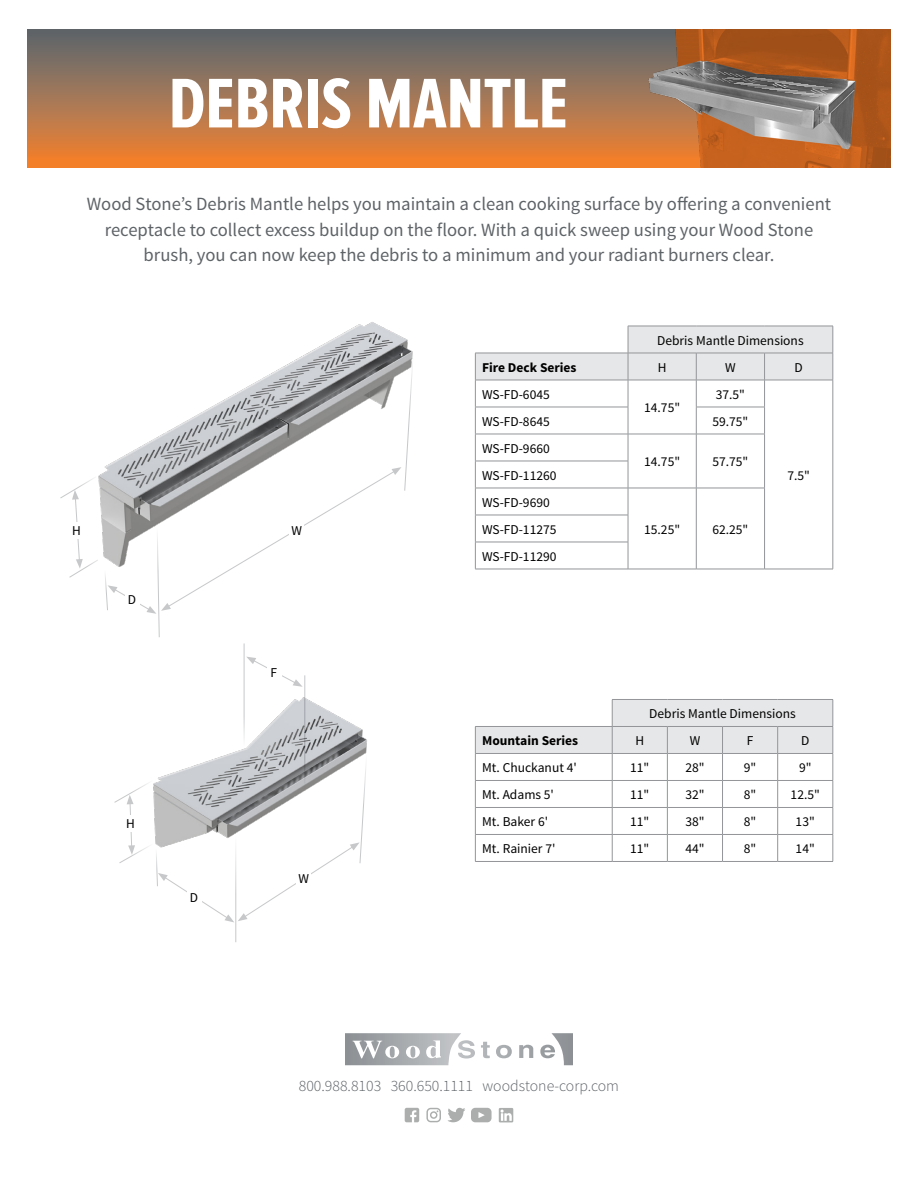
<style>
.page{position:relative;width:918px;height:1188px;background:#fff}
.page>*{position:absolute;margin:0;border:0;box-sizing:border-box;transform-origin:0 0}
.t1{font:700 72.9px "Proxima Nova Ex Cn";letter-spacing:-.01em;color:#fff;scale:1.08 1}
.t2{font:18.6px/25.5px "Source Sans Pro";color:#5e6367;text-align:center}
.t3{font:300 15.75px "Source Sans Pro";color:#5e6367}
.t4{font:13.5px/27px "Source Sans Pro";color:#000}
.t5{font:700 13.5px "Source Sans Pro";color:#000}
</style>
<div class="page">
<img style="left:310px;top:322px;width:165px;height:247px">
<hr style="left:765px;top:569px;width:68px;height:1px;background:#939598">
<hr style="left:628px;top:569px;width:68px;height:1px;background:#939598">
<hr style="left:696px;top:569px;width:69px;height:1px;background:#939598">
<hr style="left:475px;top:569px;width:153px;height:1px;background:#939598">
<svg style="left:475px;top:326px;width:359px;height:243px"></svg>
<hr style="left:628px;top:353px;width:68px;height:1px;background:#939598">
<hr style="left:696px;top:353px;width:69px;height:1px;background:#939598">
<hr style="left:765px;top:353px;width:68px;height:1px;background:#939598">
<hr style="left:667px;top:861px;width:56px;height:1px;background:#939598">
<hr style="left:723px;top:861px;width:55px;height:1px;background:#939598">
<hr style="left:778px;top:861px;width:55px;height:1px;background:#939598">
<hr style="left:475px;top:861px;width:137px;height:1px;background:#939598">
<hr style="left:612px;top:861px;width:55px;height:1px;background:#939598">
<svg style="left:475px;top:699px;width:359px;height:162px"></svg>
<hr style="left:235px;top:829px;width:1px;height:113px;background:#c7c8ca">
<svg style="left:247px;top:657px;width:56px;height:30px"></svg>
<svg style="left:60px;top:352px;width:354px;height:286px"></svg>
<div style="left:69px;top:522px;width:15px;height:16px;background:#fff"></div>
<div style="left:125px;top:591px;width:14px;height:17px;background:#fff"></div>
<div style="left:267px;top:664px;width:14px;height:16px;background:#fff"></div>
<div style="left:290px;top:522px;width:14px;height:16px;background:#fff"></div>
<svg style="left:426px;top:1108px;width:15px;height:14px"></svg>
<svg style="left:405px;top:1108px;width:14px;height:14px"></svg>
<svg style="left:471px;top:1108px;width:21px;height:14px"></svg>
<svg style="left:448px;top:1108px;width:17px;height:14px"></svg>
<svg style="left:499px;top:1108px;width:14px;height:14px"></svg>
<div style="left:27px;top:30px;width:864px;height:138px;background:linear-gradient(to bottom,#586873,#f68330)"></div>
<img style="left:615px;top:30px;width:276px;height:138px">
<hr style="left:244px;top:644px;width:1px;height:102px;background:#c7c8ca">
<hr style="left:304px;top:675px;width:1px;height:113px;background:#c7c8ca">
<svg style="left:481px;top:1042px;width:9px;height:17px"></svg>
<svg style="left:345px;top:1033px;width:130px;height:32px"></svg>
<svg style="left:496px;top:1045px;width:16px;height:13px"></svg>
<svg style="left:519px;top:1045px;width:14px;height:13px"></svg>
<svg style="left:540px;top:1033px;width:33px;height:32px"></svg>
<svg style="left:114px;top:695px;width:253px;height:227px"></svg>
<div style="left:124px;top:815px;width:14px;height:16px;background:#fff"></div>
<h1 class="t1" style="left:168px;top:63px;width:371px">DEBRIS MANTLE</h1>
<p class="t2" style="left:87px;top:192px;width:746px">Wood Stone’s Debris Mantle helps you maintain a clean cooking surface by offering a convenient receptacle to collect excess buildup on the floor. With a quick sweep using your Wood Stone brush, you can now keep the debris to a minimum and your radiant burners clear.</p>
<p class="t4" style="left:657px;top:327px;width:148px">Debris Mantle Dimensions</p>
<p class="t4" style="left:72px;top:517px;width:10px">H</p>
<p class="t4" style="left:128px;top:586px;width:10px">D</p>
<p class="t4" style="left:126px;top:810px;width:10px">H</p>
<p class="t4" style="left:190px;top:884px;width:10px">D</p>
<p class="t4" style="left:291px;top:517px;width:12px">W</p>
<p class="t4" style="left:271px;top:659px;width:8px">F</p>
<p class="t4" style="left:298px;top:865px;width:12px">W</p>
<p class="t5" style="left:482px;top:358px;width:96px">Fire Deck Series</p>
<p class="t4" style="left:658px;top:354px;width:10px">H</p>
<p class="t4" style="left:725px;top:354px;width:12px">W</p>
<p class="t4" style="left:795px;top:354px;width:10px">D</p>
<p class="t4" style="left:482px;top:381px;width:69px">WS-FD-6045</p>
<p class="t4" style="left:644px;top:394px;width:37px">14.75"</p>
<p class="t4" style="left:716px;top:381px;width:31px">37.5"</p>
<p class="t4" style="left:482px;top:408px;width:69px">WS-FD-8645</p>
<p class="t4" style="left:712px;top:408px;width:37px">59.75"</p>
<p class="t4" style="left:482px;top:435px;width:69px">WS-FD-9660</p>
<p class="t4" style="left:644px;top:448px;width:37px">14.75"</p>
<p class="t4" style="left:712px;top:448px;width:37px">57.75"</p>
<p class="t4" style="left:482px;top:462px;width:76px">WS-FD-11260<br>WS-FD-9690<br>WS-FD-11275</p>
<p class="t4" style="left:644px;top:516px;width:37px">15.25"</p>
<p class="t4" style="left:712px;top:516px;width:37px">62.25"</p>
<p class="t4" style="left:482px;top:543px;width:76px">WS-FD-11290</p>
<p class="t4" style="left:787px;top:462px;width:24px">7.5"</p>
<p class="t4" style="left:649px;top:700px;width:148px">Debris Mantle Dimensions</p>
<p class="t5" style="left:482px;top:732px;width:98px">Mountain Series</p>
<p class="t4" style="left:635px;top:727px;width:10px">H</p>
<p class="t4" style="left:690px;top:727px;width:12px">W</p>
<p class="t4" style="left:747px;top:727px;width:8px">F</p>
<p class="t4" style="left:801px;top:727px;width:10px">D</p>
<p class="t4" style="left:482px;top:754px;width:96px">Mt. Chuckanut 4'</p>
<p class="t4" style="left:630px;top:754px;width:21px">11"</p>
<p class="t4" style="left:685px;top:754px;width:21px">28"</p>
<p class="t4" style="left:744px;top:754px;width:14px">9"</p>
<p class="t4" style="left:799px;top:754px;width:14px">9"</p>
<p class="t4" style="left:482px;top:781px;width:73px">Mt. Adams 5'</p>
<p class="t4" style="left:630px;top:781px;width:21px">11"</p>
<p class="t4" style="left:685px;top:781px;width:21px">32"</p>
<p class="t4" style="left:744px;top:781px;width:14px">8"</p>
<p class="t4" style="left:791px;top:781px;width:31px">12.5"</p>
<p class="t4" style="left:482px;top:808px;width:67px">Mt. Baker 6'</p>
<p class="t4" style="left:630px;top:808px;width:21px">11"</p>
<p class="t4" style="left:685px;top:808px;width:21px">38"</p>
<p class="t4" style="left:744px;top:808px;width:14px">8"</p>
<p class="t4" style="left:796px;top:808px;width:21px">13"</p>
<p class="t4" style="left:482px;top:835px;width:75px">Mt. Rainier 7'</p>
<p class="t4" style="left:630px;top:835px;width:21px">11"</p>
<p class="t4" style="left:685px;top:835px;width:21px">44"</p>
<p class="t4" style="left:744px;top:835px;width:14px">8"</p>
<p class="t4" style="left:796px;top:835px;width:21px">14"</p>
<p class="t3" style="left:299px;top:1076px;width:322px">800.988.8103 360.650.1111 woodstone-corp.com</p>
</div>
